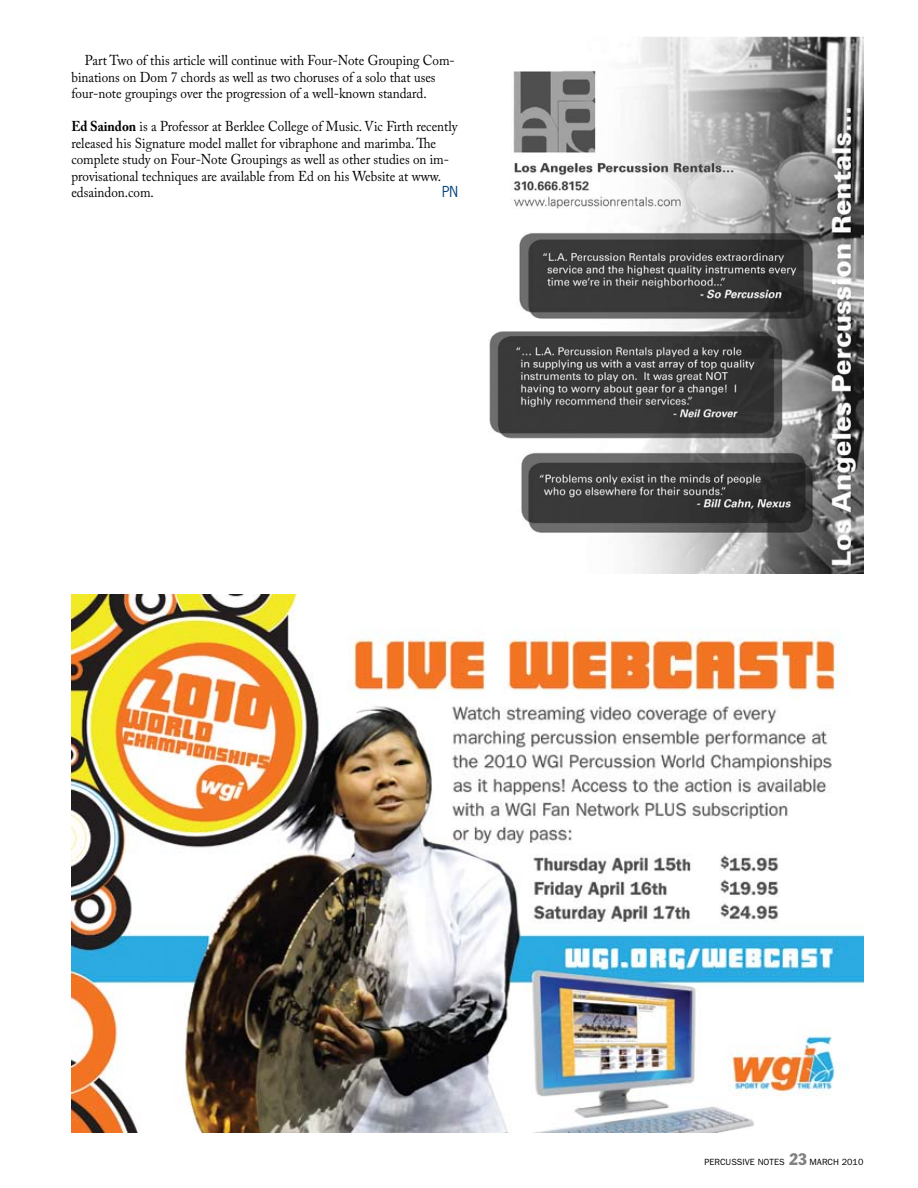
<style>
.page{position:relative;width:918px;height:1188px;background:#fff}
.page>*{position:absolute;margin:0;border:0;box-sizing:border-box;transform-origin:0 0}
.t1{font:14.25px/16.5px "Adobe Caslon Pro";color:#000;scale:.92 1}
.t2{font:14.25px "News Gothic Std";color:#003e7a;scale:.92 1}
.t3{font:9px "Franklin Gothic";color:#000}
.s1{font-weight:700}
.s2{font-stretch:condensed;font-size:16.5px;color:#808284}
</style>
<div class="page">
<img style="left:71px;top:595px;width:792px;height:537px">
<img style="left:489px;top:37px;width:374px;height:536px">
<p class="t1" style="left:71px;top:52px;width:418px;text-indent:14px">Part Two of this article will continue with Four-Note Grouping Com&shy;binations on Dom 7 chords as well as two choruses of a solo that uses four-note groupings over the progression of a well-known standard.</p>
<p class="t1" style="left:71px;top:118px;width:421px"><span class="s1">Ed Saindon</span> is a Professor at Berklee College of Music. Vic Firth recently released his Signature model mallet for vibraphone and marimba. The complete study on Four-Note Groupings as well as other studies on im&shy;provisational techniques are available from Ed on his Website at www. edsaindon.com.</p>
<p class="t2" style="left:442px;top:183px;width:19px">PN</p>
<p class="t3" style="left:704px;top:1157px;width:160px">PERCUSSIVE NOTES <span class="s2">23</span> MARCH 2010</p>
</div>
